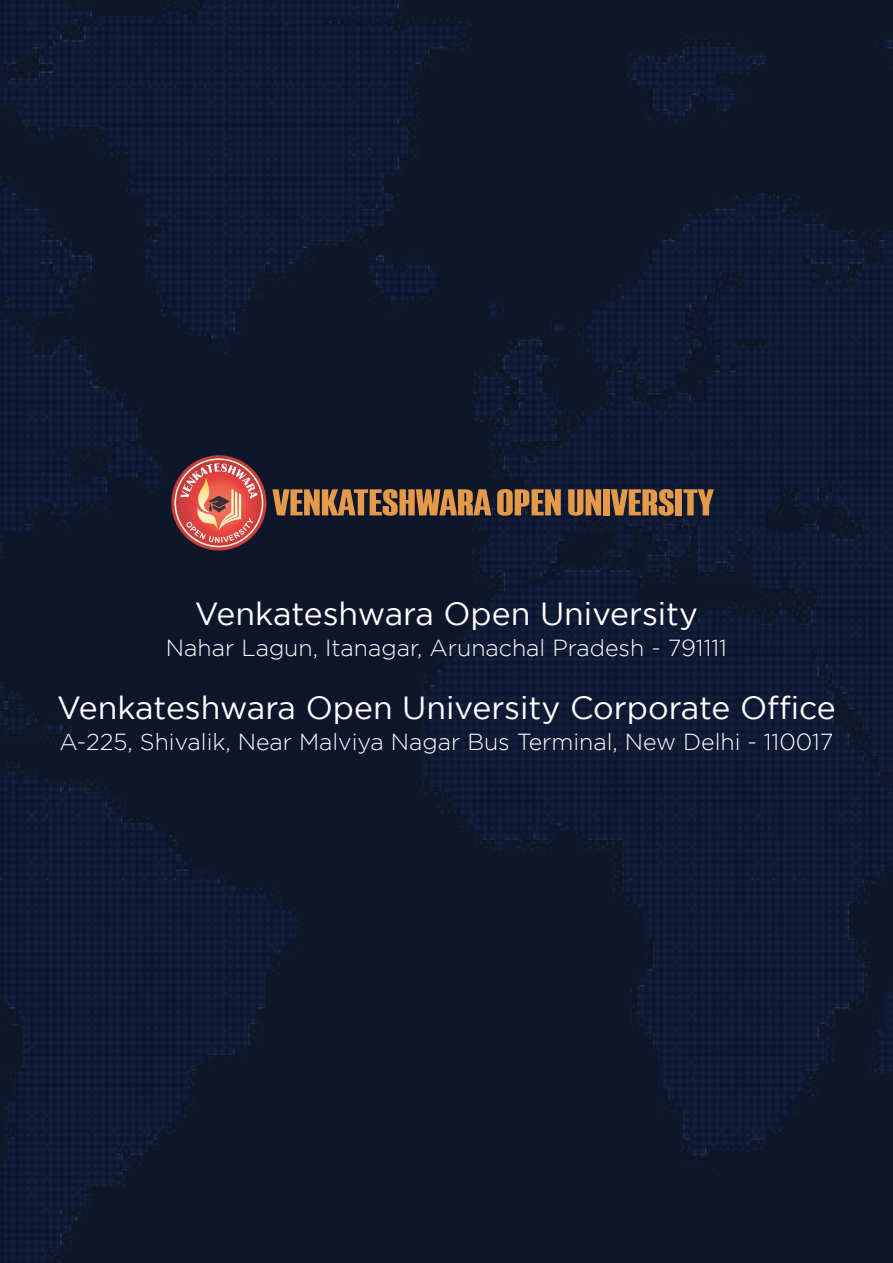
<style>
.page{position:relative;width:893px;height:1263px;background:#fff}
.page>*{position:absolute;margin:0;border:0;box-sizing:border-box;transform-origin:0 0}
.t1{font:37.2px "Akkordeon DEMO";color:#e49a49;scale:1.5 1}
.t2{font:31.95px "Gotham";color:#fff}
.t3{font:300 23.25px "Gotham";color:#fff}
</style>
<div class="page">
<img style="left:0;top:0;width:893px;height:1263px">
<svg style="left:171px;top:455px;width:95px;height:95px"></svg>
<svg style="left:174px;top:458px;width:89px;height:89px;background:#c0635c"></svg>
<h1 class="t1" style="left:273px;top:487px;width:296px">VENKATESHWARA OPEN UNIVERSITY</h1>
<h2 class="t2" style="left:195px;top:596px;width:505px">Venkateshwara Open University</h2>
<p class="t3" style="left:166px;top:635px;width:562px">Nahar Lagun, Itanagar, Arunachal Pradesh - 791111</p>
<h2 class="t2" style="left:57px;top:690px;width:780px">Venkateshwara Open University Corporate Office</h2>
<p class="t3" style="left:59px;top:729px;width:776px">A-225, Shivalik, Near Malviya Nagar Bus Terminal, New Delhi - 110017</p>
</div>
